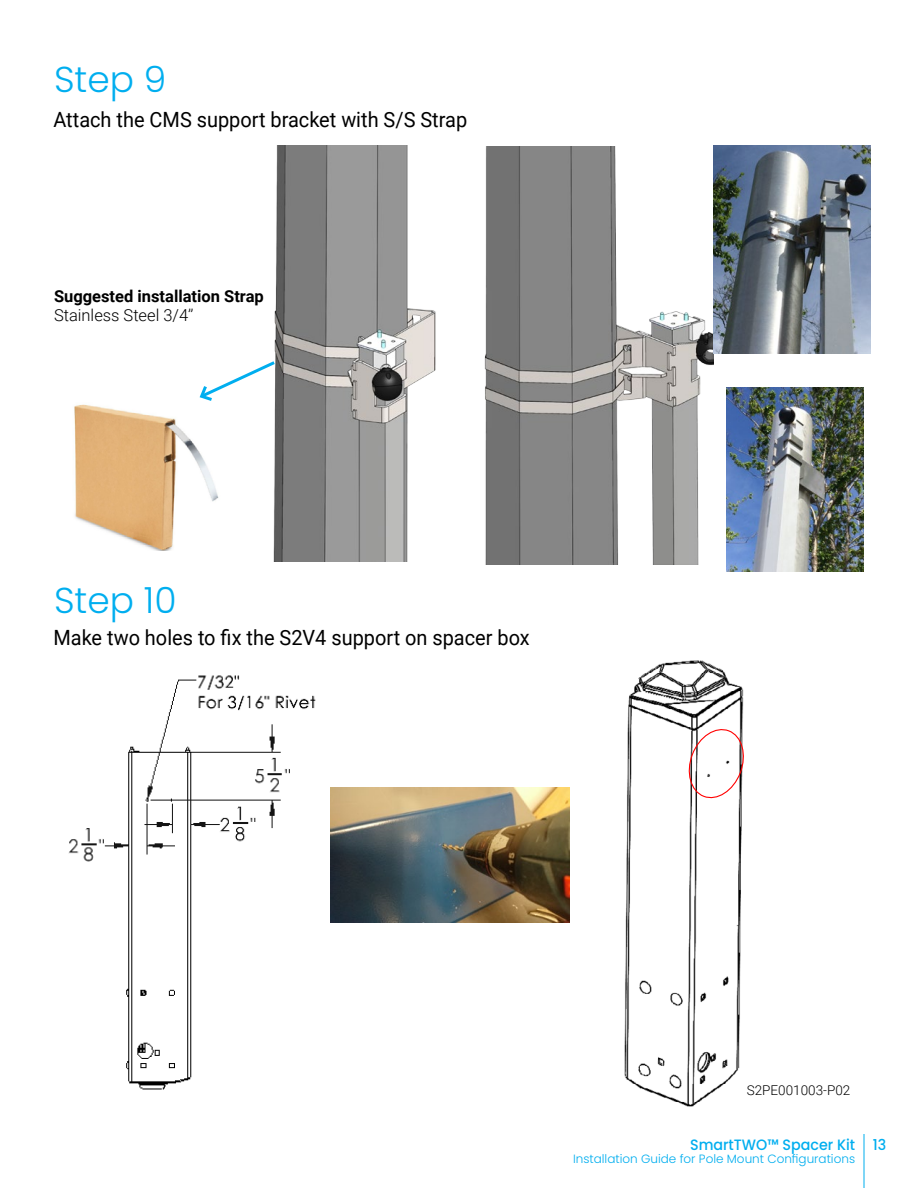
<style>
.page{position:relative;width:918px;height:1188px;background:#fff}
.page>*{position:absolute;margin:0;border:0;box-sizing:border-box;transform-origin:0 0}
.t1{font:300 36px "Poppins";color:#00aeef}
.t2{font:21px "Roboto";color:#000;scale:.95 1}
.t3{font:700 16.5px "Roboto";color:#000}
.t4{font:300 16.5px "Roboto";color:#000}
.t5{font:500 15px "Poppins";color:#00aeef;scale:.95 1}
.t6{font:300 13.5px "Roboto";color:#000}
.t7{font:300 12px "Poppins";color:#00aeef}
</style>
<div class="page">
<hr style="left:864px;top:1134px;width:1px;height:54px;background:#00aeef">
<img style="left:484px;top:147px;width:230px;height:418px">
<img style="left:273px;top:146px;width:163px;height:415px">
<img style="left:74px;top:404px;width:145px;height:146px">
<svg style="left:199px;top:359px;width:79px;height:44px"></svg>
<img style="left:714px;top:146px;width:157px;height:207px">
<img style="left:727px;top:387px;width:137px;height:184px">
<img style="left:68px;top:675px;width:248px;height:415px">
<img style="left:330px;top:787px;width:240px;height:135px">
<img style="left:624px;top:660px;width:120px;height:447px">
<svg style="left:684px;top:724px;width:60px;height:79px"></svg>
<h1 class="t1" style="left:54px;top:58px;width:114px">Step 9</h1>
<p class="t2" style="left:53px;top:105px;width:437px">Attach the CMS support bracket with S/S Strap</p>
<p class="t3" style="left:54px;top:284px;width:211px">Suggested installation Strap</p>
<p class="t4" style="left:54px;top:304px;width:141px">Stainless Steel 3/4’’</p>
<h1 class="t1" style="left:54px;top:580px;width:124px">Step 10</h1>
<p class="t2" style="left:53px;top:622px;width:503px">Make two holes to fix the S2V4 support on spacer box</p>
<p class="t6" style="left:747px;top:1081px;width:105px">S2PE001003-P02</p>
<p class="t5" style="left:690px;top:1136px;width:208px">SmartTWO™ Spacer Kit 13</p>
<p class="t7" style="left:573px;top:1152px;width:284px">Installation Guide for Pole Mount Configurations</p>
</div>
